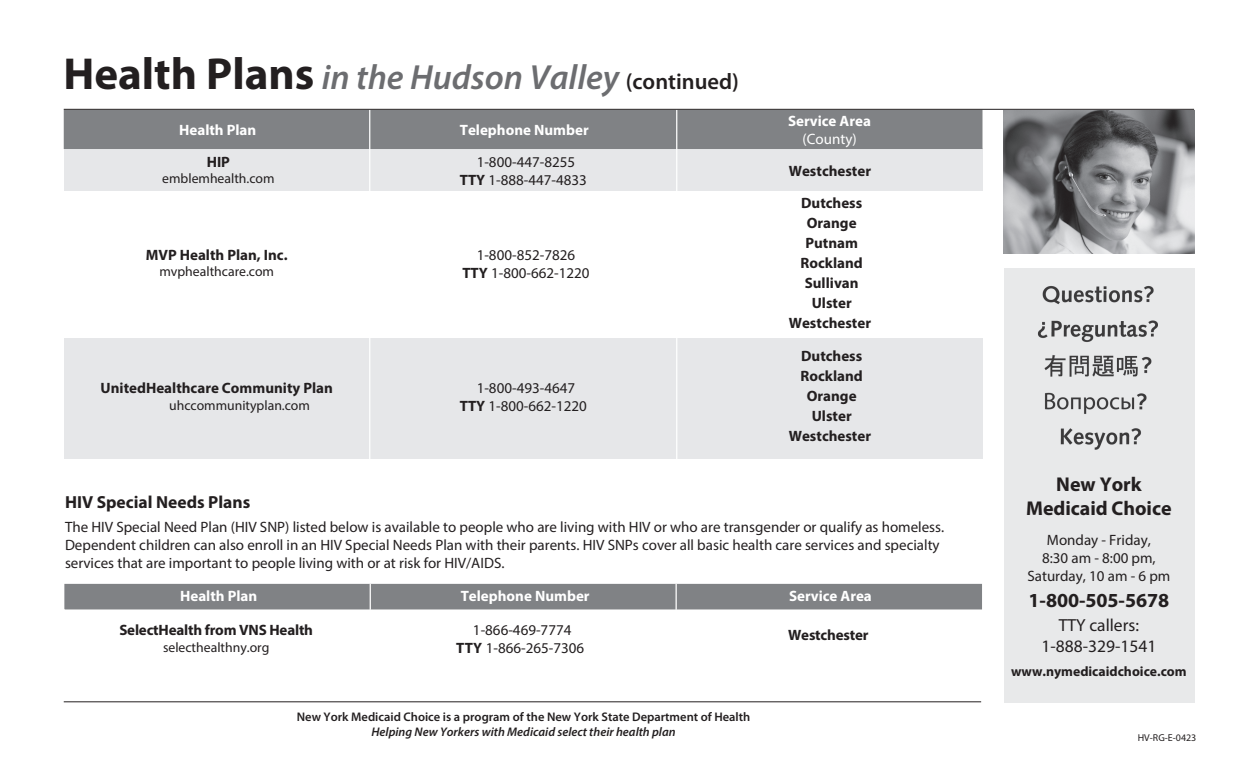
<style>
.page{position:relative;width:1260px;height:765px;background:#fff}
.page>*{position:absolute;margin:0;border:0;box-sizing:border-box;transform-origin:0 0}
.t1{font:italic 600 35px "Myriad Pro";color:#6c6d70}
.t2{font:700 20px/24px "Myriad Pro";letter-spacing:-.005em;color:#231f20;text-align:center}
.t3{font:17.5px/21px "Myriad Pro";color:#231f20;text-align:center}
.t4{font:700 17.5px "Myriad Pro";color:#231f20}
.t5{font:15px/18px "Myriad Pro";color:#231f20;text-align:center}
.t6{font:700 15px/20px "Myriad Pro";color:#231f20;text-align:center}
.t7{font:700 15px "Myriad Pro";color:#fff}
.t8{font:15px "Myriad Pro";color:#fff}
.t9{font:13.75px "Myriad Pro";color:#231f20}
.t10{font:700 13.75px "Myriad Pro";color:#231f20}
.t11{font:600 12.5px "Myriad Pro";color:#231f20}
.t12{font:italic 600 12.5px "Myriad Pro";color:#231f20}
.t13{font:10px "Myriad Pro";color:#231f20}
.s1{font-weight:700;font-style:normal;font-size:45px;color:#231f20}
.s2{font-style:normal;font-size:22.5px;color:#231f20}
.s3{font-weight:700}
</style>
<div class="page">
<div style="left:64px;top:148px;width:919px;height:43px;background:#e6e7e9"></div>
<div style="left:64px;top:339px;width:919px;height:120px;background:#e6e7e9"></div>
<div style="left:64px;top:110px;width:918px;height:39px;background:#808285"></div>
<hr style="left:64px;top:701px;width:917px;height:1px;background:#231f20">
<div style="left:1005px;top:268px;width:189px;height:435px;background:#e8e9ea"></div>
<img style="left:1004px;top:110px;width:190px;height:144px">
<hr style="left:369px;top:0;width:1px;height:569px;background:#fff">
<hr style="left:676px;top:0;width:1px;height:570px;background:#fff">
<div style="left:64px;top:584px;width:918px;height:25px;background:#808285"></div>
<hr style="left:64px;top:109px;width:1130px;height:1px;background:#231f20">
<h1 class="t1" style="left:63px;top:55px;width:677px"><span class="s1">Health Plans</span> in the Hudson Valley <span class="s2">(continued)</span></h1>
<p class="t7" style="left:179px;top:120px;width:79px">Health Plan</p>
<p class="t7" style="left:460px;top:120px;width:130px">Telephone Number</p>
<p class="t7" style="left:788px;top:111px;width:84px">Service Area</p>
<p class="t8" style="left:803px;top:130px;width:56px">(County)</p>
<p class="t6" style="left:207px;top:151px;width:24px">HIP</p>
<p class="t9" style="left:162px;top:170px;width:114px">emblemhealth.com</p>
<p class="t5" style="left:460px;top:152px;width:129px">1-800-447-8255<br><span class="s3">TTY</span> 1-888-447-4833</p>
<p class="t6" style="left:789px;top:160px;width:84px">Westchester</p>
<p class="t6" style="left:146px;top:244px;width:143px">MVP Health Plan, Inc.</p>
<p class="t9" style="left:159px;top:263px;width:116px">mvphealthcare.com</p>
<p class="t5" style="left:462px;top:245px;width:129px">1-800-852-7826<br><span class="s3">TTY</span> 1-800-662-1220</p>
<p class="t6" style="left:789px;top:193px;width:84px">Dutchess<br>Orange<br>Putnam<br>Rockland<br>Sullivan<br>Ulster<br>Westchester</p>
<p class="t6" style="left:101px;top:377px;width:234px">UnitedHealthcare Community Plan</p>
<p class="t9" style="left:169px;top:396px;width:142px">uhccommunityplan.com</p>
<p class="t5" style="left:460px;top:379px;width:129px">1-800-493-4647<br><span class="s3">TTY</span> 1-800-662-1220</p>
<p class="t6" style="left:789px;top:346px;width:84px">Dutchess<br>Rockland<br>Orange<br>Ulster<br>Westchester</p>
<p class="t4" style="left:65px;top:491px;width:187px">HIV Special Needs Plans</p>
<p class="t5" style="left:65px;top:517px;width:881px;text-align:left">The HIV Special Need Plan (HIV SNP) listed below is available to people who are living with HIV or who are transgender or qualify as homeless.<br>Dependent children can also enroll in an HIV Special Needs Plan with their parents. HIV SNPs cover all basic health care services and specialty services that are important to people living with or at risk for HIV/AIDS.</p>
<p class="t7" style="left:180px;top:586px;width:79px">Health Plan</p>
<p class="t7" style="left:461px;top:586px;width:130px">Telephone Number</p>
<p class="t7" style="left:789px;top:586px;width:84px">Service Area</p>
<p class="t6" style="left:119px;top:619px;width:195px">SelectHealth from VNS Health</p>
<p class="t9" style="left:163px;top:638px;width:108px">selecthealthny.org</p>
<p class="t5" style="left:456px;top:621px;width:130px">1-866-469-7774<br><span class="s3">TTY</span> 1-866-265-7306</p>
<p class="t6" style="left:788px;top:625px;width:82px">Westchester</p>
<h2 class="t2" style="left:1026px;top:472px;width:147px">New York<br>Medicaid Choice</h2>
<p class="t5" style="left:1027px;top:530px;width:144px">Monday - Friday,<br>8:30 am - 8:00 pm,<br>Saturday, 10 am - 6 pm</p>
<h2 class="t2" style="left:1029px;top:588px;width:142px">1-800-505-5678</h2>
<p class="t3" style="left:1041px;top:615px;width:116px">TTY callers:<br>1-888-329-1541</p>
<p class="t10" style="left:1011px;top:662px;width:177px">www.nymedicaidchoice.com</p>
<p class="t11" style="left:297px;top:709px;width:455px">New York Medicaid Choice is a program of the New York State Department of Health</p>
<p class="t12" style="left:372px;top:724px;width:306px">Helping New Yorkers with Medicaid select their health plan</p>
<p class="t13" style="left:1138px;top:732px;width:60px">HV-RG-E-0423</p>
</div>
